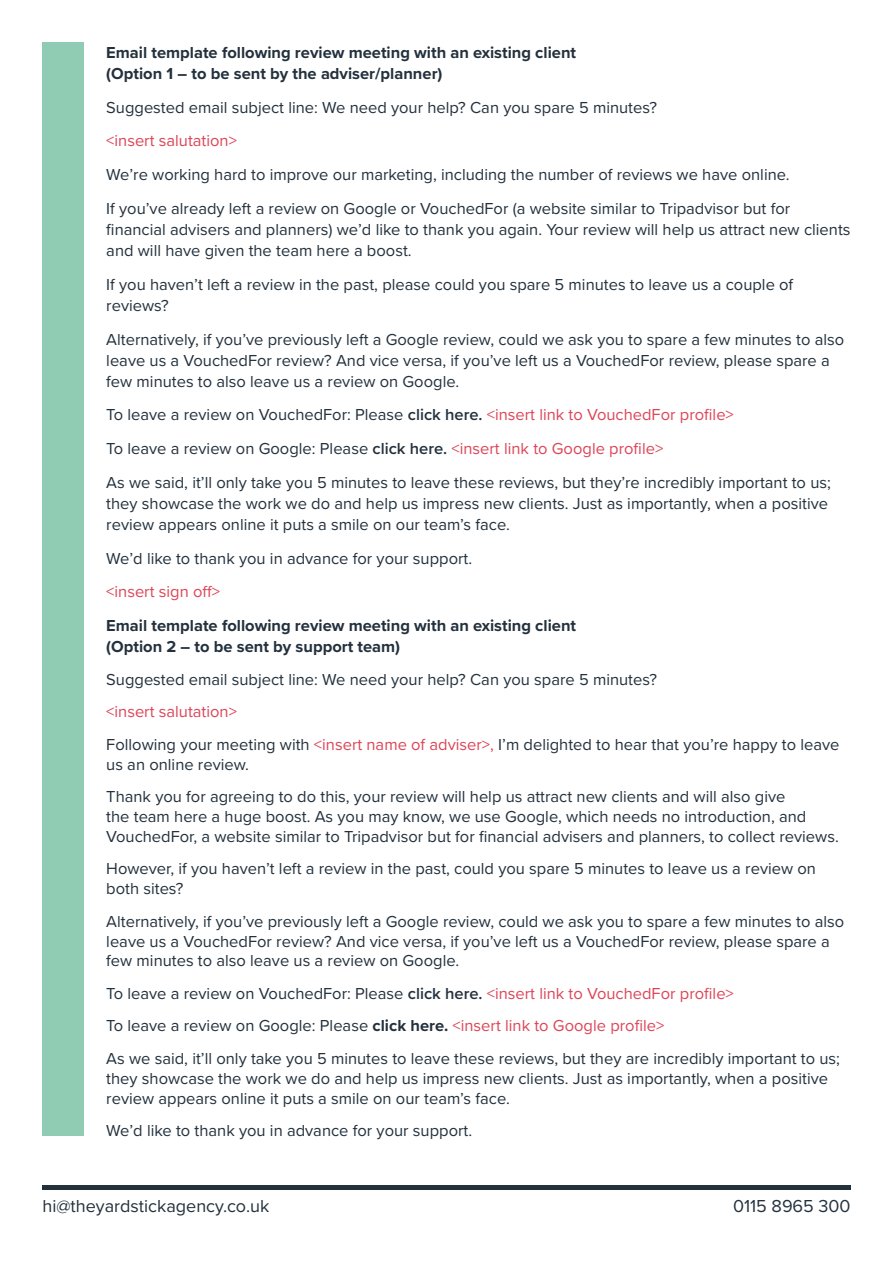
<style>
.page{position:relative;width:893px;height:1263px;background:#fff}
.page>*{position:absolute;margin:0;border:0;box-sizing:border-box;transform-origin:0 0}
.t1{font:18px "Proxima Nova";color:#23313d}
.t2{font:16.5px/21px "Proxima Nova";color:#23313d}
.t3{font:700 16.5px/21px "Proxima Nova";color:#23313d}
.t4{font:16.5px "Proxima Nova";color:#dd4557}
.s1{font-weight:600}
.s2{color:#dd4557}
.s3{font-weight:700}
</style>
<div class="page">
<div style="left:43px;top:43px;width:41px;height:1093px;background:#90cbb3"></div>
<hr style="left:43px;top:1185px;width:808px;height:4px;background:#23313d">
<p class="t3" style="left:106px;top:42px;width:471px">Email template following review meeting with an existing client (Option 1 – to be sent by the adviser/planner)</p>
<p class="t2" style="left:106px;top:96px;width:552px">Suggested email subject line: We need your help? Can you spare 5 minutes?</p>
<p class="t4" style="left:106px;top:129px;width:132px">&lt;insert salutation&gt;</p>
<p class="t2" style="left:106px;top:157px;width:685px;line-height:33.8px">We’re working hard to improve our marketing, including the number of reviews we have online.<br>If you’ve already left a review on Google or VouchedFor (a website similar to Tripadvisor but for</p>
<p class="t2" style="left:106px;top:218px;width:746px">financial advisers and planners) we’d like to thank you again. Your review will help us attract new clients and will have given the team here a boost.</p>
<p class="t2" style="left:106px;top:273px;width:688px">If you haven’t left a review in the past, please could you spare 5 minutes to leave us a couple of reviews?</p>
<p class="t2" style="left:106px;top:328px;width:739px">Alternatively, if you’ve previously left a Google review, could we ask you to spare a few minutes to also leave us a VouchedFor review? And vice versa, if you’ve left us a VouchedFor review, please spare a few minutes to also leave us a review on Google.</p>
<p class="t2" style="left:106px;top:397px;width:726px;line-height:33.8px">To leave a review on VouchedFor: Please <span class="s1">click here.</span> <span class="s2">&lt;insert link to VouchedFor profile&gt;<br></span>To leave a review on Google: Please <span class="s1">click here.</span> <span class="s2">&lt;insert link to Google profile&gt;<br></span>As we said, it’ll only take you 5 minutes to leave these reviews, but they’re incredibly important to us;</p>
<p class="t2" style="left:106px;top:492px;width:723px">they showcase the work we do and help us impress new clients. Just as importantly, when a positive review appears online it puts a smile on our team’s face.</p>
<p class="t2" style="left:106px;top:547px;width:367px">We’d like to thank you in advance for your support.</p>
<p class="t4" style="left:106px;top:579px;width:115px">&lt;insert sign off&gt;</p>
<p class="t3" style="left:106px;top:615px;width:471px">Email template following review meeting with an existing client (Option 2 – to be sent by support team)</p>
<p class="t2" style="left:106px;top:668px;width:552px">Suggested email subject line: We need your help? Can you spare 5 minutes?</p>
<p class="t2" style="left:106px;top:695px;width:735px;line-height:32.5px"><span class="s2">&lt;insert salutation&gt;<br></span>Following your meeting with <span class="s2">&lt;insert name of adviser&gt;,</span> I’m delighted to hear that you’re happy to leave</p>
<p class="t2" style="left:106px;top:747px;width:681px;line-height:32.5px">us an online review.<br>Thank you for agreeing to do this, your review will help us attract new clients and will also give</p>
<p class="t2" style="left:106px;top:806px;width:734px;line-height:19.8px">the team here a huge boost. As you may know, we use Google, which needs no introduction, and<br>VouchedFor, a website similar to Tripadvisor but for financial advisers and planners, to collect reviews.</p>
<p class="t2" style="left:106px;top:858px;width:711px;line-height:19.8px">However, if you haven’t left a review in the past, could you spare 5 minutes to leave us a review on both sites?</p>
<p class="t2" style="left:106px;top:910px;width:739px;line-height:19.8px">Alternatively, if you’ve previously left a Google review, could we ask you to spare a few minutes to also leave us a VouchedFor review? And vice versa, if you’ve left us a VouchedFor review, please spare a few minutes to also leave us a review on Google.</p>
<p class="t2" style="left:106px;top:976px;width:735px;line-height:32.5px">To leave a review on VouchedFor: Please <span class="s1">click here.</span> <span class="s2">&lt;insert link to VouchedFor profile&gt;<br></span>To leave a review on Google: Please <span class="s3">click here.</span> <span class="s2">&lt;insert link to Google profile&gt;<br></span>As we said, it’ll only take you 5 minutes to leave these reviews, but they are incredibly important to us;</p>
<p class="t2" style="left:106px;top:1068px;width:723px;line-height:19.8px">they showcase the work we do and help us impress new clients. Just as importantly, when a positive review appears online it puts a smile on our team’s face.</p>
<p class="t2" style="left:106px;top:1119px;width:367px">We’d like to thank you in advance for your support.</p>
<p class="t1" style="left:43px;top:1193px;width:228px">hi@theyardstickagency.co.uk</p>
<p class="t1" style="left:733px;top:1193px;width:119px">0115 8965 300</p>
</div>
